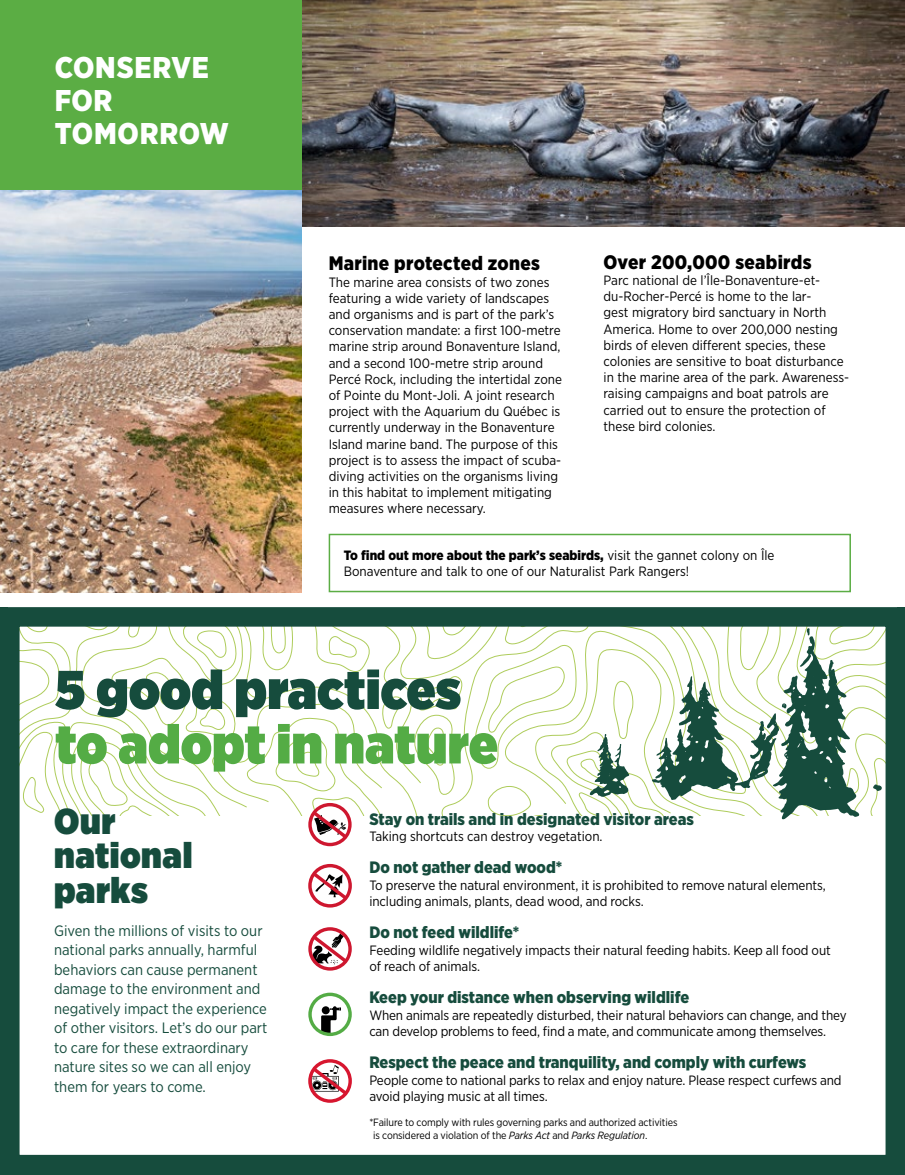
<style>
.page{position:relative;width:905px;height:1175px;background:#fff}
.page>*{position:absolute;margin:0;border:0;box-sizing:border-box;transform-origin:0 0}
.t1{font:900 54.45px "Gotham Narrow";color:#54ac45}
.t2{font:900 54.45px "Gotham Narrow";color:#164c3d}
.t3{font:900 36px/34.5px "Gotham Narrow";letter-spacing:.015em;color:#164c3d}
.t4{font:900 30px/33px "Gotham Narrow";letter-spacing:.025em;color:#fff}
.t5{font:900 19.5px "Gotham Narrow";letter-spacing:.015em;color:#000}
.t6{font:900 16.5px "Gotham Narrow";color:#164c3d}
.t7{font:15px/19.5px "Gotham Narrow";color:#164c3d}
.t8{font:13.5px/16.2px "Gotham Narrow";color:#000}
.t9{font:10.5px/13.5px "Gotham Narrow";letter-spacing:-.01em;color:#000}
.s1{font-weight:900}
.s2{font-style:italic}
</style>
<div class="page">
<img style="left:302px;top:0;width:602px;height:227px">
<img style="left:0;top:189px;width:302px;height:403px">
<div style="left:328px;top:534px;width:522px;height:58px;border:2px solid #5bad44"></div>
<svg style="left:21px;top:628px;width:289px;height:187px"></svg>
<svg style="left:310px;top:628px;width:573px;height:187px"></svg>
<svg style="left:308px;top:864px;width:44px;height:43px"></svg>
<svg style="left:308px;top:927px;width:44px;height:43px"></svg>
<svg style="left:308px;top:803px;width:43px;height:43px"></svg>
<svg style="left:308px;top:1059px;width:44px;height:43px"></svg>
<svg style="left:308px;top:992px;width:44px;height:44px"></svg>
<div style="left:0;top:607px;width:904px;height:567px;border:20px solid #164c3d"></div>
<svg style="left:589px;top:628px;width:293px;height:191px"></svg>
<div style="left:0;top:607px;width:7px;height:567px;background:#164c3d"></div>
<div style="left:897px;top:607px;width:7px;height:567px;background:#164c3d"></div>
<hr style="left:0;top:1174px;width:904px;height:1px;background:#164c3d">
<div style="left:0;top:0;width:302px;height:189px;background:#5bad44"></div>
<h3 class="t4" style="left:55px;top:51px;width:176px">CONSERVE<br>FOR<br>TOMORROW</h3>
<h3 class="t5" style="left:603px;top:249px;width:209px">Over 200,000 seabirds</h3>
<p class="t8" style="left:603px;top:272px;width:247px">Parc national de l’Île-Bonaventure-et&shy;du-Rocher-Percé is home to the lar-<br>gest migratory bird sanctuary in North America. Home to over 200,000 nesting birds of eleven different species, these colonies are sensitive to boat disturbance in the marine area of the park. Awareness&shy;raising campaigns and boat patrols are carried out to ensure the protection of these bird colonies.</p>
<h3 class="t5" style="left:328px;top:250px;width:213px">Marine protected zones</h3>
<p class="t8" style="left:328px;top:273px;width:235px">The marine area consists of two zones featuring a wide variety of landscapes and organisms and is part of the park’s conservation mandate: a first 100-metre marine strip around Bonaventure Island, and a second 100-metre strip around Percé Rock, including the intertidal zone of Pointe du Mont-Joli. A joint research project with the Aquarium du Québec is currently underway in the Bonaventure Island marine band. The purpose of this project is to assess the impact of scuba&shy;diving activities on the organisms living in this habitat to implement mitigating measures where necessary.</p>
<p class="t8" style="left:344px;top:546px;width:432px"><span class="s1">To find out more about the park’s seabirds,</span> visit the gannet colony on Île<br>Bonaventure and talk to one of our Naturalist Park Rangers!</p>
<h1 class="t2" style="left:55px;top:653px;width:407px">5 good practices</h1>
<h1 class="t1" style="left:55px;top:707px;width:444px">to adopt in nature</h1>
<h2 class="t3" style="left:54px;top:803px;width:140px">Our national parks</h2>
<p class="t7" style="left:54px;top:920px;width:215px">Given the millions of visits to our national parks annually, harmful behaviors can cause permanent damage to the environment and negatively impact the experience of other visitors. Let’s do our part to care for these extraordinary nature sites so we can all enjoy them for years to come.</p>
<p class="t9" style="left:373px;top:1115px;width:306px;text-indent:-4px">*Failure to comply with rules governing parks and authorized activities is considered a violation of the <span class="s2">Parks Act</span> and <span class="s2">Parks Regulation</span>.</p>
<p class="t6" style="left:369px;top:808px;width:326px">Stay on trails and in designated visitor areas</p>
<p class="t8" style="left:369px;top:828px;width:235px">Taking shortcuts can destroy vegetation.</p>
<p class="t6" style="left:369px;top:856px;width:194px">Do not gather dead wood*</p>
<p class="t8" style="left:369px;top:876px;width:458px">To preserve the natural environment, it is prohibited to remove natural elements, including animals, plants, dead wood, and rocks.</p>
<p class="t6" style="left:369px;top:921px;width:151px">Do not feed wildlife*</p>
<p class="t8" style="left:369px;top:941px;width:463px">Feeding wildlife negatively impacts their natural feeding habits. Keep all food out of reach of animals.</p>
<p class="t6" style="left:369px;top:986px;width:321px">Keep your distance when observing wildlife</p>
<p class="t8" style="left:369px;top:1006px;width:479px">When animals are repeatedly disturbed, their natural behaviors can change, and they can develop problems to feed, find a mate, and communicate among themselves.</p>
<p class="t6" style="left:369px;top:1051px;width:438px">Respect the peace and tranquility, and comply with curfews</p>
<p class="t8" style="left:369px;top:1071px;width:474px">People come to national parks to relax and enjoy nature. Please respect curfews and avoid playing music at all times.</p>
</div>
